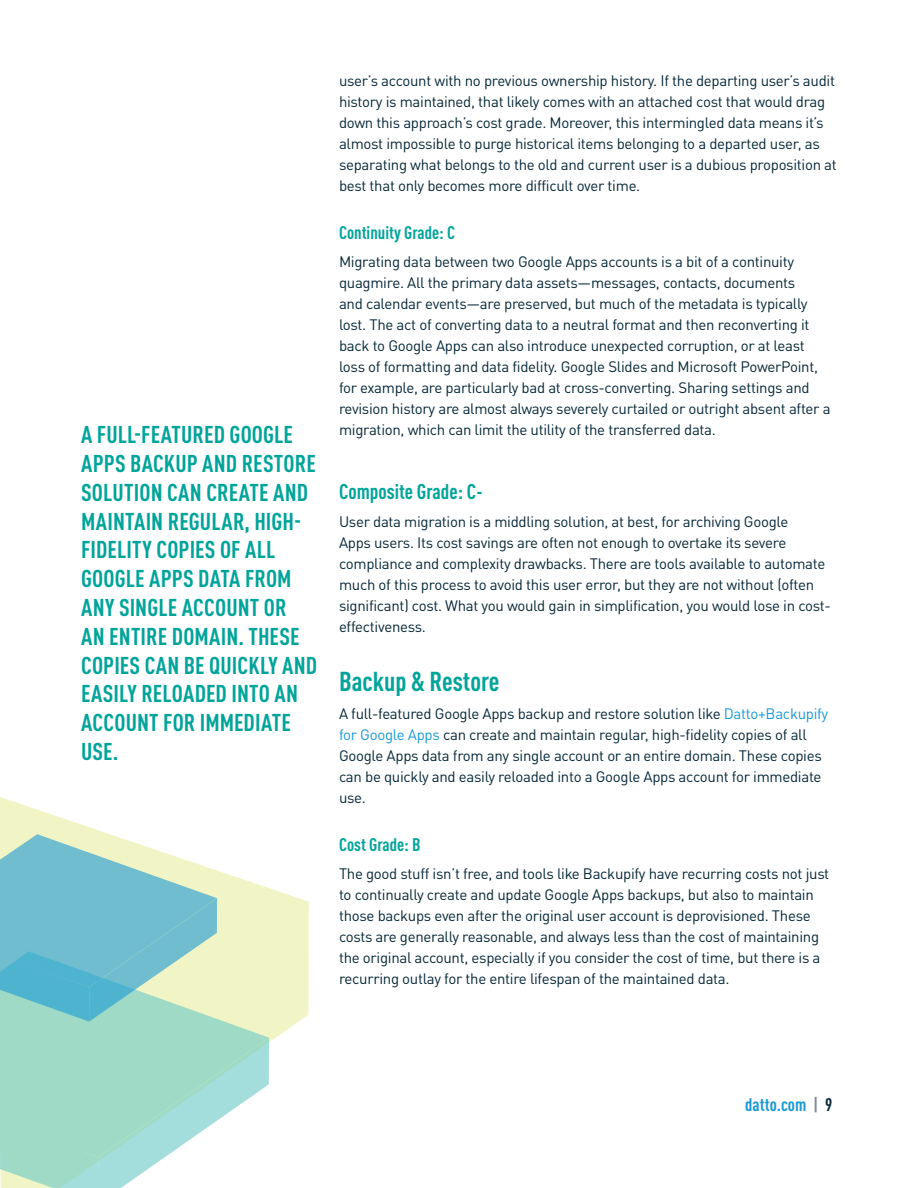
<style>
.page{position:relative;width:918px;height:1188px;background:#fff}
.page>*{position:absolute;margin:0;border:0;box-sizing:border-box;transform-origin:0 0}
.t1{font:700 condensed 27px "DINOT";color:#00a49a}
.t2{font:700 condensed 24px/28.8px "DINOT";letter-spacing:.005em;color:#00a49a}
.t3{font:700 condensed 21px "DINOT";color:#00a49a}
.t4{font:700 condensed 18px "DINOT";color:#00a49a}
.t5{font:700 condensed 18px "DINOT";color:#1999d6}
.t6{font:15px/21px "DINOT";letter-spacing:-.02em;color:#062839}
.s1{color:#1999d6}
.s2{color:#828894}
.s3{color:#062839}
</style>
<div class="page">
<svg style="left:0;top:797px;width:309px;height:245px"></svg>
<svg style="left:0;top:1157px;width:165px;height:31px;background:#b4e3d5"></svg>
<svg style="left:0;top:951px;width:269px;height:206px;background:#b0e0cd"></svg>
<svg style="left:0;top:834px;width:217px;height:188px;background:#8fccce"></svg>
<p class="t2" style="left:81px;top:420px;width:238px">A FULL-FEATURED GOOGLE<br>APPS BACKUP AND RESTORE<br>SOLUTION CAN CREATE AND<br>MAINTAIN REGULAR, HIGH-<br>FIDELITY COPIES OF ALL<br>GOOGLE APPS DATA FROM<br>ANY SINGLE ACCOUNT OR<br>AN ENTIRE DOMAIN. THESE<br>COPIES CAN BE QUICKLY AND<br>EASILY RELOADED INTO AN<br>ACCOUNT FOR IMMEDIATE<br>USE.</p>
<p class="t6" style="left:339px;top:70px;width:499px">user’s account with no previous ownership history. If the departing user’s audit history is maintained, that likely comes with an attached cost that would drag down this approach’s cost grade. Moreover, this intermingled data means it’s almost impossible to purge historical items belonging to a departed user, as separating what belongs to the old and current user is a dubious proposition at best that only becomes more difficult over time.</p>
<p class="t4" style="left:339px;top:222px;width:118px">Continuity Grade: C</p>
<p class="t6" style="left:339px;top:251px;width:493px">Migrating data between two Google Apps accounts is a bit of a continuity quagmire. All the primary data assets—messages, contacts, documents<br>and calendar events—are preserved, but much of the metadata is typically lost. The act of converting data to a neutral format and then reconverting it back to Google Apps can also introduce unexpected corruption, or at least loss of formatting and data fidelity. Google Slides and Microsoft PowerPoint, for example, are particularly bad at cross-converting. Sharing settings and revision history are almost always severely curtailed or outright absent after a migration, which can limit the utility of the transferred data.</p>
<h3 class="t3" style="left:339px;top:479px;width:145px">Composite Grade: C-</h3>
<p class="t6" style="left:339px;top:511px;width:493px">User data migration is a middling solution, at best, for archiving Google<br>Apps users. Its cost savings are often not enough to overtake its severe compliance and complexity drawbacks. There are tools available to automate much of this process to avoid this user error, but they are not without (often significant) cost. What you would gain in simplification, you would lose in cost&shy;effectiveness.</p>
<h1 class="t1" style="left:339px;top:665px;width:162px">Backup &amp; Restore</h1>
<p class="t6" style="left:339px;top:703px;width:491px">A full-featured Google Apps backup and restore solution like <span class="s1">Datto+Backupify for Google Apps</span> can create and maintain regular, high-fidelity copies of all Google Apps data from any single account or an entire domain. These copies can be quickly and easily reloaded into a Google Apps account for immediate use.</p>
<p class="t4" style="left:339px;top:834px;width:83px">Cost Grade: B</p>
<p class="t6" style="left:339px;top:863px;width:492px">The good stuff isn’t free, and tools like Backupify have recurring costs not just to continually create and update Google Apps backups, but also to maintain those backups even after the original user account is deprovisioned. These costs are generally reasonable, and always less than the cost of maintaining the original account, especially if you consider the cost of time, but there is a recurring outlay for the entire lifespan of the maintained data.</p>
<p class="t5" style="left:745px;top:1093px;width:89px">datto.com <span class="s2">|</span> <span class="s3">9</span></p>
</div>
